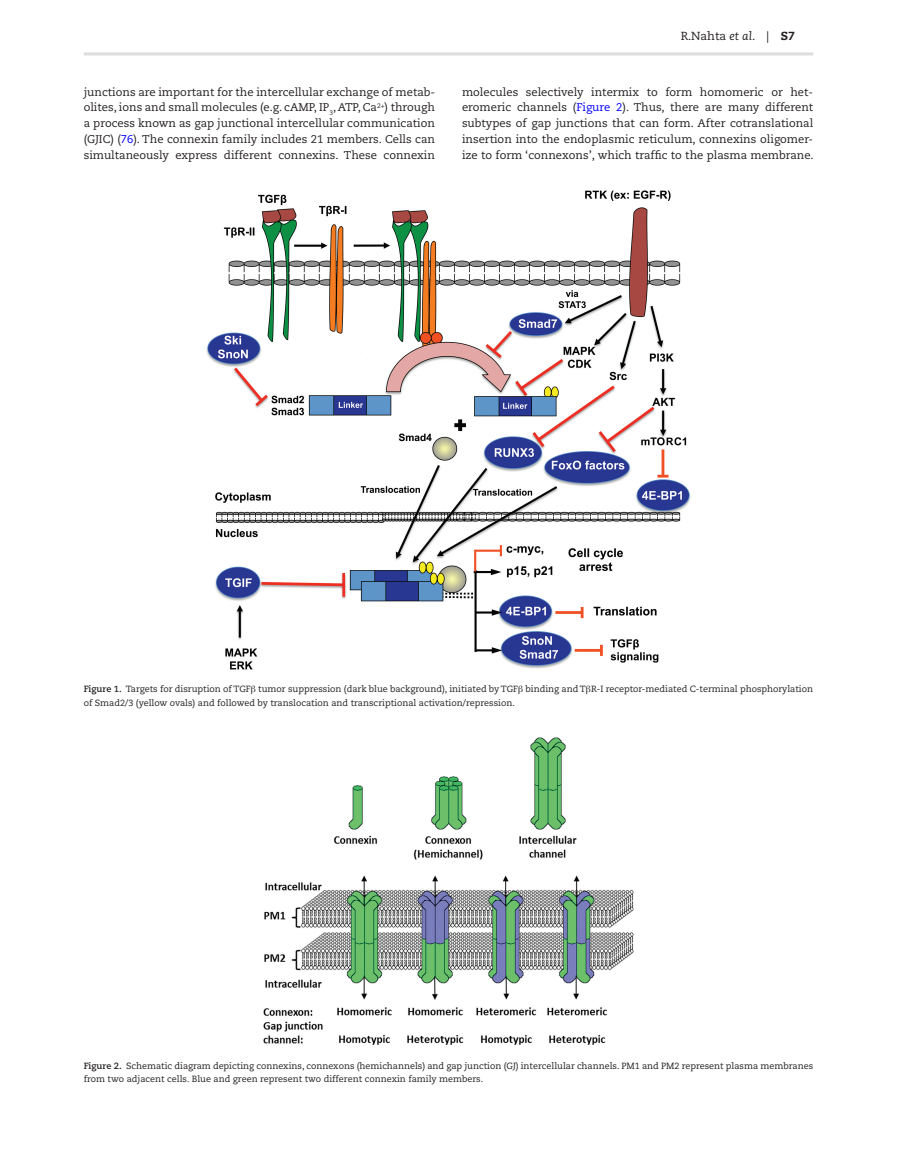
<style>
.page{position:relative;width:897px;height:1165px;background:#fff}
.page>*{position:absolute;margin:0;border:0;box-sizing:border-box;transform-origin:0 0}
.t1{font:11.7px "Caecilia LT Std";color:#231f20}
.t2{font:11.25px/15.8px "Caecilia LT Std";color:#231f20;text-align:justify}
.t3{font:9px/13.5px "Caecilia LT Std";color:#231f20}
.s1{font-style:italic}
.s2{font-weight:800}
.s3{color:#00f}
.s4{font-weight:700}
.s5{font-family:"Gandhari Unicode"}
</style>
<div class="page">
<hr style="left:84px;top:52px;width:729px;height:3px;background:#dcdddf">
<img style="left:206px;top:190px;width:485px;height:479px">
<img style="left:263px;top:737px;width:370px;height:307px">
<p class="t1" style="left:680px;top:30px;width:116px">R.Nahta <span class="s1">et al</span>. | <span class="s2">S7</span></p>
<p class="t2" style="left:84px;top:84px;width:353px">junctions are important for the intercellular exchange of metab&shy;olites, ions and small molecules (e.g. cAMP, IP<sub>3</sub>, ATP, Ca<sup>2+</sup>) through a process known as gap junctional intercellular communication (GJIC) (<span class="s3">76</span>). The connexin family includes 21 members. Cells can simultaneously express different connexins. These connexin</p>
<p class="t2" style="left:462px;top:84px;width:353px">molecules selectively intermix to form homomeric or het&shy;eromeric channels (<span class="s3">Figure 2</span>). Thus, there are many different subtypes of gap junctions that can form. After cotranslational insertion into the endoplasmic reticulum, connexins oligomer&shy;ize to form ‘connexons’, which traffic to the plasma membrane.</p>
<p class="t3" style="left:84px;top:682px;width:730px"><span class="s4">Figure 1.</span> Targets for disruption of TGF<span class="s5">β</span> tumor suppression (dark blue background), initiated by TGF<span class="s5">β</span> binding and T<span class="s5">β</span>R-I receptor-mediated C-terminal phosphorylation of Smad2/3 (yellow ovals) and followed by translocation and transcriptional activation/repression.</p>
<p class="t3" style="left:84px;top:1059px;width:730px"><span class="s4">Figure 2.</span> Schematic diagram depicting connexins, connexons (hemichannels) and gap junction (GJ) intercellular channels. PM1 and PM2 represent plasma membranes from two adjacent cells. Blue and green represent two different connexin family members.</p>
</div>
